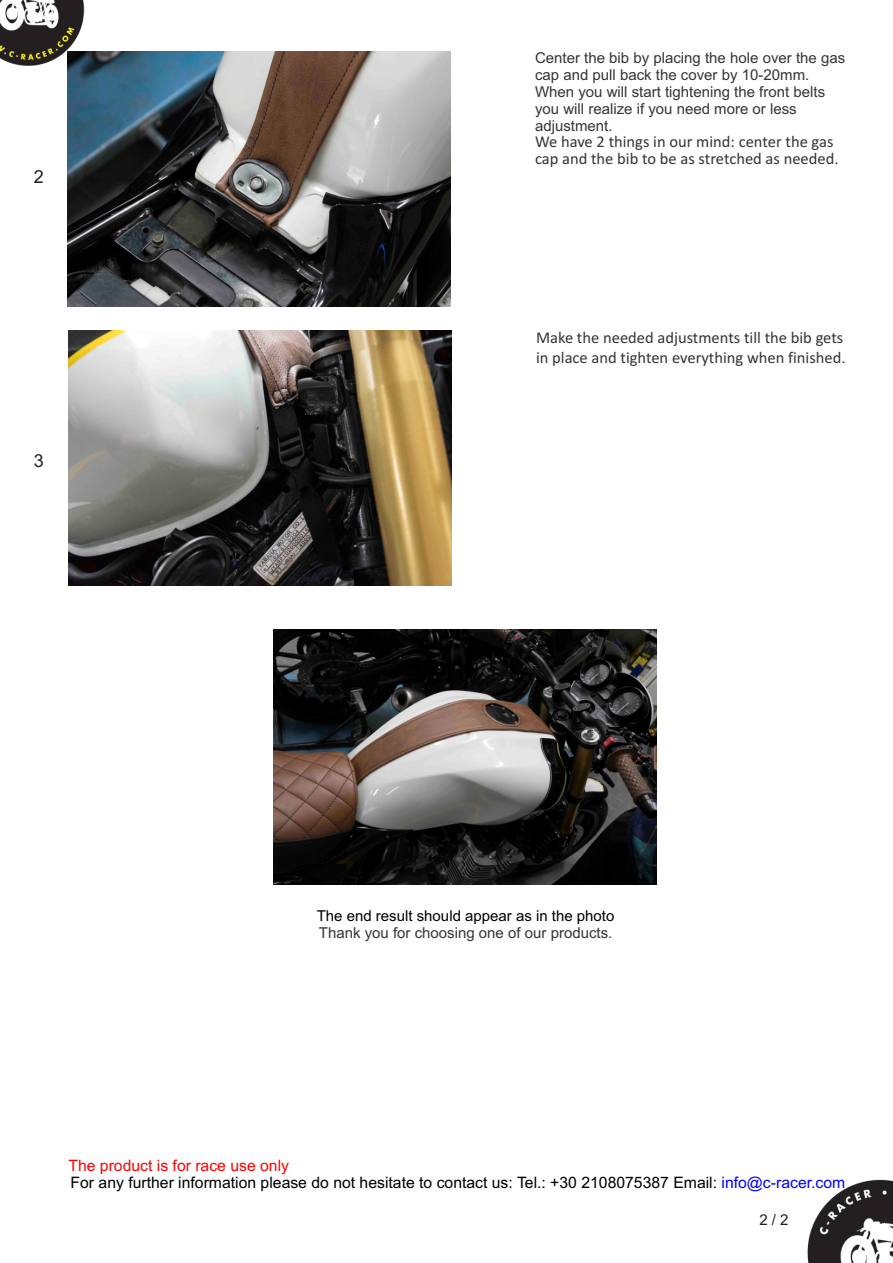
<style>
.page{position:relative;width:893px;height:1263px;background:#fff}
.page>*{position:absolute;margin:0;border:0;box-sizing:border-box;transform-origin:0 0}
.t1{font:18px "Arial";color:#231f20}
.t2{font:16.5px/16.8px "Calibri";color:#383336}
.t3{font:15.75px "Arial";color:#000}
.t4{font:15.75px "Arial";color:#f00}
.t5{font:15px/16.8px "Arial";color:#383336}
.t6{font:15px "Arial";color:#000}
.t7{font:15px "Arial";color:#231f20}
.s1{font-family:"Arial";font-size:15px;color:#231f20}
.s2{color:#00f}
</style>
<div class="page">
<img style="left:807px;top:1179px;width:86px;height:84px">
<img style="left:0;top:1px;width:85px;height:66px">
<img style="left:274px;top:630px;width:382px;height:255px">
<img style="left:68px;top:51px;width:382px;height:255px">
<img style="left:68px;top:331px;width:383px;height:255px">
<p class="t1" style="left:34px;top:170px;width:12px">2</p>
<p class="t1" style="left:34px;top:454px;width:12px">3</p>
<p class="t5" style="left:535px;top:51px;width:312px">Center the bib by placing the hole over the gas cap and pull back the cover by 10-20mm.<br>When you will start tightening the front belts you will realize if you need more or less adjustment.</p>
<p class="t2" style="left:535px;top:135px;width:305px">We have 2 things in our mind: center the gas cap and the bib to be as stretched as needed<span class="s1">.</span></p>
<p class="t2" style="left:536px;top:329px;width:311px;line-height:20.1px">Make the needed adjustments till the bib gets in place and tighten everything when finished<span class="s1">.</span></p>
<p class="t6" style="left:317px;top:910px;width:299px">The end result should appear as in the photo</p>
<p class="t5" style="left:319px;top:925px;width:295px">Thank you for choosing one of our products.</p>
<p class="t4" style="left:68px;top:1159px;width:222px">The product is for race use only</p>
<p class="t3" style="left:71px;top:1177px;width:776px">For any further information please do not hesitate to contact us: Tel.: +30 2108075387 Email: <span class="s2">info@c-racer.com</span></p>
<p class="t7" style="left:759px;top:1213px;width:31px">2/2</p>
</div>
